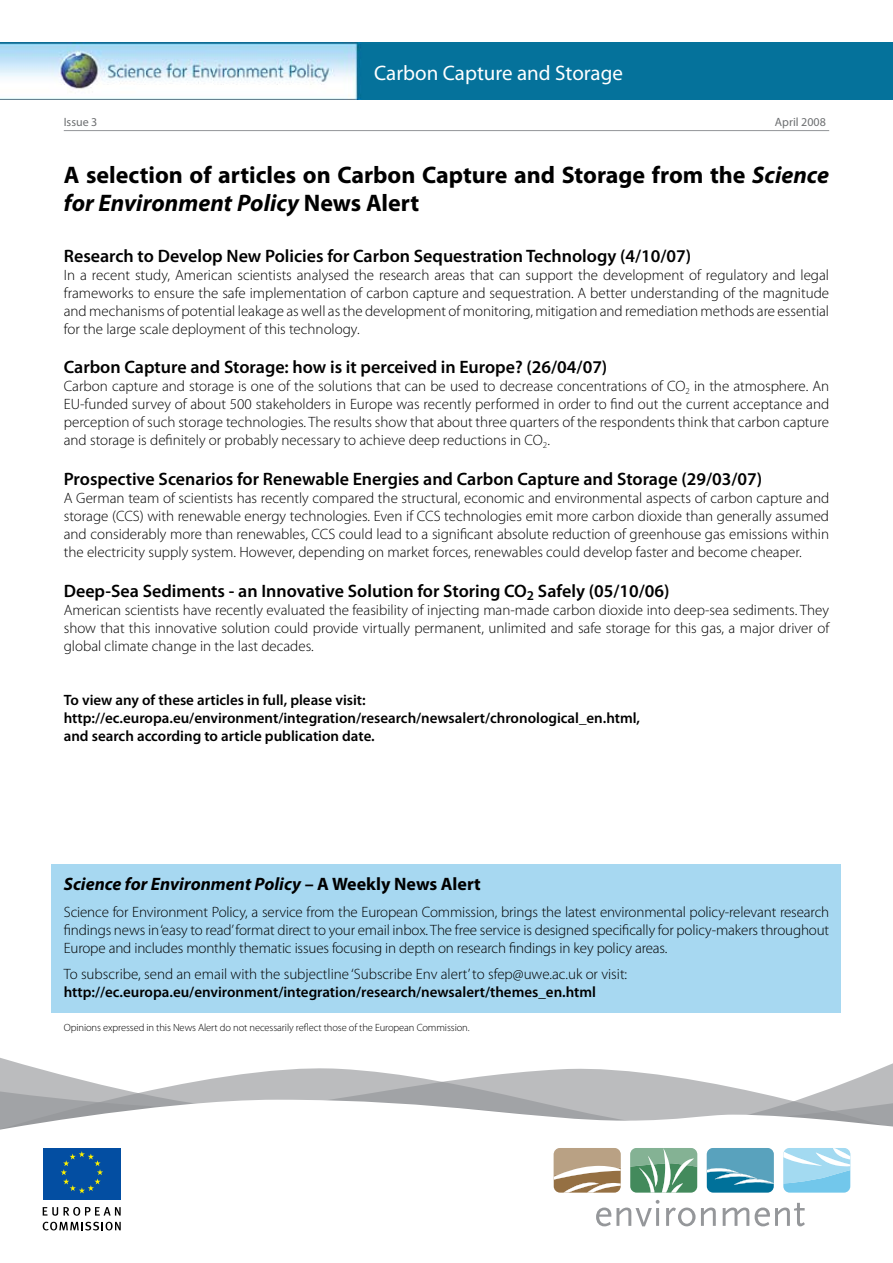
<style>
.page{position:relative;width:893px;height:1263px;background:#fff}
.page>*{position:absolute;margin:0;border:0;box-sizing:border-box;transform-origin:0 0}
.t1{font:700 24px/28.8px "Myriad Pro";color:#000}
.t2{font:21px "Myriad Pro";color:#fff}
.t3{font:600 18px "Myriad Pro";color:#000}
.t4{font:italic 700 18px "Myriad Pro";color:#000}
.t5{font:300 15px/18px "Myriad Pro";color:#000;text-align:justify}
.t6{font:600 15px/18px "Myriad Pro";color:#000}
.t7{font:12px "Myriad Pro";color:#6d6f71}
.t8{font:300 10.5px "Myriad Pro";letter-spacing:-.01em;color:#000}
.s1{font-style:italic}
.s2{font-style:normal}
</style>
<div class="page">
<div style="left:51px;top:864px;width:790px;height:148px;background:#a7d8f1"></div>
<svg style="left:0;top:1058px;width:893px;height:31px"></svg>
<svg style="left:0;top:1089px;width:893px;height:11px;background:#b9babc"></svg>
<svg style="left:0;top:1100px;width:893px;height:131px"></svg>
<svg style="left:554px;top:1148px;width:67px;height:44px"></svg>
<svg style="left:630px;top:1148px;width:67px;height:44px;background:#79ab8b"></svg>
<svg style="left:707px;top:1148px;width:67px;height:44px;background:#4e9cb8"></svg>
<svg style="left:783px;top:1148px;width:67px;height:44px;background:#a0d9f0"></svg>
<div style="left:43px;top:1148px;width:78px;height:52px;background:#034ea2"></div>
<svg style="left:61px;top:1151px;width:42px;height:42px"></svg>
<svg style="left:596px;top:1200px;width:63px;height:26px"></svg>
<svg style="left:666px;top:1207px;width:50px;height:19px"></svg>
<svg style="left:723px;top:1207px;width:26px;height:19px"></svg>
<svg style="left:755px;top:1203px;width:50px;height:23px"></svg>
<svg style="left:43px;top:1207px;width:15px;height:9px"></svg>
<svg style="left:64px;top:1207px;width:57px;height:9px"></svg>
<svg style="left:43px;top:1222px;width:78px;height:8px"></svg>
<img style="left:0;top:43px;width:893px;height:57px">
<hr style="left:64px;top:130px;width:765px;height:1px;background:#939598">
<h2 class="t2" style="left:374px;top:60px;width:250px">Carbon Capture and Storage</h2>
<h2 class="t2" style="left:374px;top:60px;width:367px">Sustai able Consump ion and Production</h2>
<p class="t7" style="left:64px;top:115px;width:35px">Issue 3</p>
<p class="t7" style="left:775px;top:115px;width:52px">April 2008</p>
<h1 class="t1" style="left:64px;top:159px;width:767px">A selection of articles on Carbon Capture and Storage from the <span class="s1">Science for Environment Policy</span> News Alert</h1>
<p class="t3" style="left:64px;top:244px;width:629px">Research to Develop New Policies for Carbon Sequestration Technology (4/10/07)</p>
<p class="t5" style="left:64px;top:266px;width:767px">In a recent study, American scientists analysed the research areas that can support the development of regulatory and legal frameworks to ensure the safe implementation of carbon capture and sequestration. A better understanding of the magnitude and mechanisms of potential leakage as well as the development of monitoring, mitigation and remediation methods are essential for the large scale deployment of this technology.</p>
<p class="t3" style="left:64px;top:356px;width:545px">Carbon Capture and Storage: how is it perceived in Europe? (26/04/07)</p>
<p class="t5" style="left:64px;top:378px;width:767px">Carbon capture and storage is one of the solutions that can be used to decrease concentrations of CO<sub>2</sub> in the atmosphere. An EU-funded survey of about 500 stakeholders in Europe was recently performed in order to find out the current acceptance and perception of such storage technologies. The results show that about three quarters of the respondents think that carbon capture and storage is definitely or probably necessary to achieve deep reductions in CO<sub>2</sub>.</p>
<p class="t3" style="left:64px;top:467px;width:700px">Prospective Scenarios for Renewable Energies and Carbon Capture and Storage (29/03/07)</p>
<p class="t5" style="left:64px;top:489px;width:767px">A German team of scientists has recently compared the structural, economic and environmental aspects of carbon capture and storage (CCS) with renewable energy technologies. Even if CCS technologies emit more carbon dioxide than generally assumed and considerably more than renewables, CCS could lead to a significant absolute reduction of greenhouse gas emissions within the electricity supply system. However, depending on market forces, renewables could develop faster and become cheaper.</p>
<p class="t3" style="left:64px;top:579px;width:607px">Deep-Sea Sediments - an Innovative Solution for Storing CO<sub>2</sub> Safely (05/10/06)</p>
<p class="t5" style="left:64px;top:601px;width:767px">American scientists have recently evaluated the feasibility of injecting man-made carbon dioxide into deep-sea sediments. They show that this innovative solution could provide virtually permanent, unlimited and safe storage for this gas, a major driver of global climate change in the last decades.</p>
<p class="t6" style="left:64px;top:690px;width:578px">To view any of these articles in full, please visit: http://ec.europa.eu/environment/integration/research/newsalert/chronological_en.html, and search according to article publication date.</p>
<p class="t4" style="left:64px;top:872px;width:419px">Science for Environment Policy <span class="s2">– A Weekly News Alert</span></p>
<p class="t5" style="left:64px;top:903px;width:767px">Science for Environment Policy, a service from the European Commission, brings the latest environmental policy-relevant research findings news in ‘easy to read’ format direct to your email inbox. The free service is designed specifically for policy-makers throughout Europe and includes monthly thematic issues focusing in depth on research findings in key policy areas.</p>
<p class="t5" style="left:64px;top:965px;width:565px">To subscribe, send an email with the subjectline ‘Subscribe Env alert’ to sfep@uwe.ac.uk or visit:</p>
<p class="t6" style="left:64px;top:983px;width:534px">http://ec.europa.eu/environment/integration/research/newsalert/themes_en.html</p>
<p class="t8" style="left:64px;top:1022px;width:407px">Opinions expressed in this News Alert do not necessarily reflect those of the European Commission.</p>
</div>
